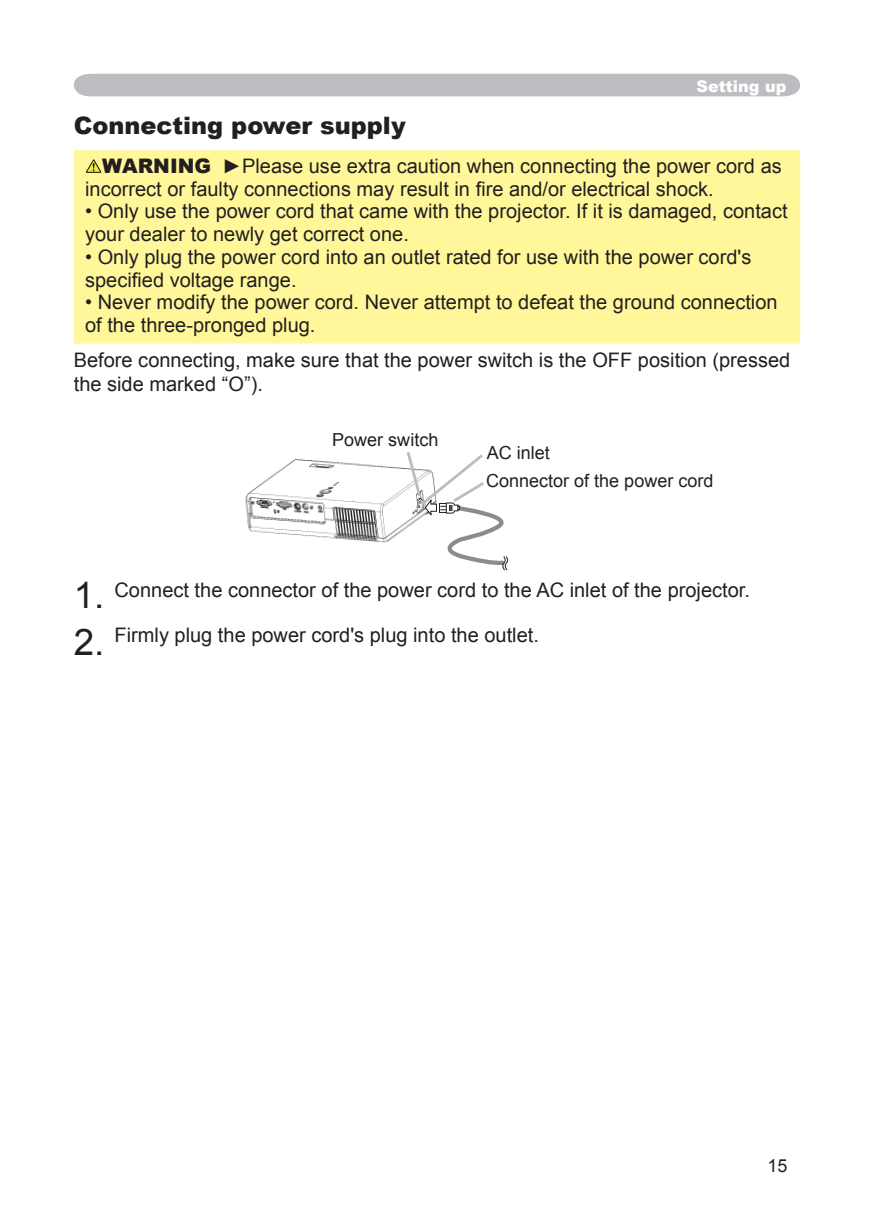
<style>
.page{position:relative;width:874px;height:1225px;background:#fff}
.page>*{position:absolute;margin:0;border:0;box-sizing:border-box;transform-origin:0 0}
.t1{font:900 24px "Arial";color:#231f20}
.t2{font:20px/22.6px "Arial";color:#231f20}
.t3{font:18px/28.8px "Arial";color:#231f20}
.t4{font:900 16px "Arial";color:#fff}
.s1{font-weight:900}
.s2{font-size:36.6px}
</style>
<div class="page">
<div style="left:77px;top:153px;width:720px;height:188px;background:#fff79a"></div>
<svg style="left:86px;top:159px;width:15px;height:14px"></svg>
<div style="left:74px;top:150px;width:725px;height:193px;border:6px solid #fff79a"></div>
<div style="left:74px;top:74px;width:725px;height:22px;background:#bcbdc0"></div>
<img style="left:245px;top:458px;width:159px;height:85px">
<svg style="left:404px;top:452px;width:105px;height:119px"></svg>
<p class="t4" style="left:696px;top:74px;width:91px">Setting up</p>
<p class="t1" style="left:74px;top:108px;width:333px">Connecting power supply</p>
<p class="t2" style="left:85px;top:155px;width:697px;text-indent:17px"><span class="s1">WARNING</span> ►Please use extra caution when connecting the power cord as incorrect or faulty connections may result in fire and/or electrical shock.</p>
<p class="t2" style="left:85px;top:200px;width:703px">• Only use the power cord that came with the projector. If it is damaged, contact your dealer to newly get correct one.</p>
<p class="t2" style="left:85px;top:246px;width:667px">• Only plug the power cord into an outlet rated for use with the power cord's specified voltage range.</p>
<p class="t2" style="left:85px;top:291px;width:693px">• Never modify the power cord. Never attempt to defeat the ground connection of the three-pronged plug.</p>
<p class="t2" style="left:74px;top:348px;width:717px;line-height:24px">Before connecting, make sure that the power switch is the OFF position (pressed the side marked “O”).</p>
<p class="t3" style="left:332px;top:426px;width:108px">Power switch</p>
<p class="t3" style="left:486px;top:438px;width:229px">AC inlet<br>Connector of the power cord</p>
<p class="t2" style="left:74px;top:579px;width:677px"><span class="s2">1.</span> Connect the connector of the power cord to the AC inlet of the projector.</p>
<p class="t2" style="left:74px;top:624px;width:466px"><span class="s2">2.</span> Firmly plug the power cord's plug into the outlet.</p>
<p class="t3" style="left:767px;top:1151px;width:22px">15</p>
</div>
